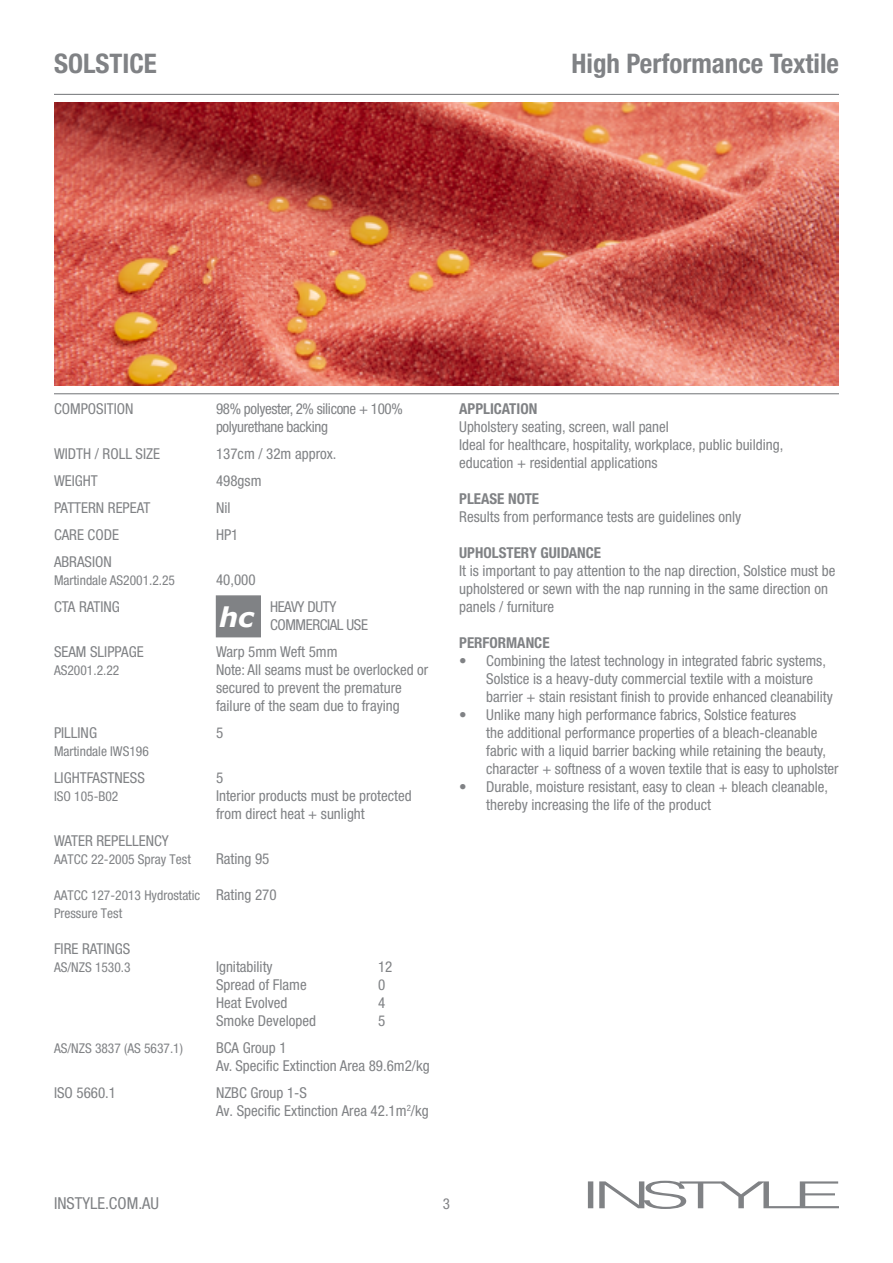
<style>
.page{position:relative;width:893px;height:1263px;background:#fff}
.page>*{position:absolute;margin:0;border:0;box-sizing:border-box;transform-origin:0 0}
.t1{font:700 condensed 27px "Helvetica Neue LT Std";color:#808285}
.t2{font:italic 700 27px "Verdana";color:#fff}
.t3{font:condensed 16.5px "Helvetica Neue LT Std";color:#808285}
.t4{font:condensed 15px/18px "Helvetica Neue LT Std";color:#808285}
.t5{font:condensed 15px/18px "Helvetica Neue LT Std";letter-spacing:-.025em;color:#808285}
.t6{font:700 condensed 15px "Helvetica Neue LT Std";color:#808285}
.t7{font:condensed 15px "Helvetica Neue LT Std";color:#818285}
.t8{font:condensed 13.5px/18px "Helvetica Neue LT Std";color:#808285}
.s1{font-size:15px}
</style>
<div class="page">
<svg style="left:588px;top:1181px;width:251px;height:28px"></svg>
<hr style="left:54px;top:94px;width:785px;height:1px;background:#808285">
<hr style="left:54px;top:393px;width:785px;height:1px;background:#808285">
<div style="left:216px;top:595px;width:45px;height:42px;background:#808285"></div>
<img style="left:54px;top:103px;width:785px;height:282px">
<h1 class="t1" style="left:54px;top:47px;width:104px">SOLSTICE</h1>
<h1 class="t1" style="left:572px;top:47px;width:269px">High Performance Textile</h1>
<p class="t4" style="left:54px;top:399px;width:81px">COMPOSITION</p>
<p class="t5" style="left:216px;top:399px;width:188px">98% polyester, 2% silicone + 100% polyurethane backing</p>
<p class="t4" style="left:54px;top:444px;width:108px">WIDTH / ROLL SIZE</p>
<p class="t4" style="left:216px;top:444px;width:122px">137cm / 32m approx.</p>
<p class="t4" style="left:54px;top:471px;width:45px">WEIGHT</p>
<p class="t4" style="left:216px;top:471px;width:47px">498gsm</p>
<p class="t4" style="left:54px;top:498px;width:98px">PATTERN REPEAT</p>
<p class="t4" style="left:216px;top:498px;width:16px">Nil</p>
<p class="t4" style="left:54px;top:525px;width:67px">CARE CODE</p>
<p class="t4" style="left:216px;top:525px;width:24px">HP1</p>
<p class="t4" style="left:54px;top:552px;width:59px">ABRASION</p>
<p class="t8" style="left:54px;top:571px;width:123px">Martindale AS2001.2.25</p>
<p class="t4" style="left:216px;top:570px;width:41px">40,000</p>
<p class="t4" style="left:54px;top:597px;width:67px">CTA RATING</p>
<p class="t5" style="left:270px;top:597px;width:99px">HEAVY DUTY<br>COMMERCIAL USE</p>
<p class="t4" style="left:54px;top:642px;width:91px">SEAM SLIPPAGE</p>
<p class="t4" style="left:216px;top:642px;width:123px">Warp 5mm Weft 5mm</p>
<p class="t8" style="left:54px;top:661px;width:67px">AS2001.2.22</p>
<p class="t4" style="left:216px;top:660px;width:214px">Note: All seams must be overlocked or secured to prevent the premature failure of the seam due to fraying</p>
<p class="t4" style="left:54px;top:723px;width:45px">PILLING</p>
<p class="t4" style="left:216px;top:723px;width:9px">5</p>
<p class="t8" style="left:54px;top:742px;width:96px">Martindale IWS196</p>
<p class="t4" style="left:54px;top:768px;width:92px">LIGHTFASTNESS</p>
<p class="t4" style="left:216px;top:768px;width:9px">5</p>
<p class="t8" style="left:54px;top:787px;width:66px">ISO 105-B02</p>
<p class="t4" style="left:216px;top:786px;width:197px">Interior products must be protected from direct heat + sunlight</p>
<p class="t4" style="left:54px;top:831px;width:116px">WATER REPELLENCY</p>
<p class="t8" style="left:54px;top:850px;width:138px">AATCC 22-2005 Spray Test</p>
<p class="t4" style="left:216px;top:849px;width:55px">Rating 95</p>
<p class="t8" style="left:54px;top:886px;width:224px">AATCC 127-2013 Hydrostatic <span class="s1">Rating 270<br></span>Pressure Test</p>
<p class="t4" style="left:54px;top:939px;width:78px">FIRE RATINGS</p>
<p class="t8" style="left:54px;top:958px;width:78px">AS/NZS 1530.3</p>
<p class="t4" style="left:216px;top:957px;width:58px">Ignitability</p>
<p class="t4" style="left:378px;top:957px;width:16px">12</p>
<p class="t4" style="left:216px;top:975px;width:92px">Spread of Flame</p>
<p class="t4" style="left:378px;top:975px;width:9px">0</p>
<p class="t4" style="left:216px;top:993px;width:73px">Heat Evolved</p>
<p class="t4" style="left:378px;top:993px;width:9px">4</p>
<p class="t4" style="left:216px;top:1011px;width:101px">Smoke Developed</p>
<p class="t4" style="left:378px;top:1011px;width:9px">5</p>
<p class="t8" style="left:54px;top:1039px;width:131px">AS/NZS 3837 (AS 5637.1)</p>
<p class="t4" style="left:216px;top:1038px;width:215px">BCA Group 1<br>Av. Specific Extinction Area 89.6m2/kg</p>
<p class="t4" style="left:54px;top:1083px;width:64px">ISO 5660.1</p>
<p class="t4" style="left:216px;top:1083px;width:214px">NZBC Group 1-S<br>Av. Specific Extinction Area 42.1m<sup>2</sup>/kg</p>
<h1 class="t2" style="left:219px;top:599px;width:37px">hc</h1>
<p class="t6" style="left:459px;top:399px;width:80px">APPLICATION</p>
<p class="t4" style="left:459px;top:417px;width:325px">Upholstery seating, screen, wall panel<br>Ideal for healthcare, hospitality, workplace, public building, education + residential applications</p>
<p class="t6" style="left:459px;top:489px;width:81px">PLEASE NOTE</p>
<p class="t4" style="left:459px;top:507px;width:284px">Results from performance tests are guidelines only</p>
<p class="t6" style="left:459px;top:543px;width:143px">UPHOLSTERY GUIDANCE</p>
<p class="t4" style="left:459px;top:561px;width:378px">It is important to pay attention to the nap direction, Solstice must be upholstered or sewn with the nap running in the same direction on panels / furniture</p>
<p class="t6" style="left:459px;top:633px;width:92px">PERFORMANCE</p>
<p class="t4" style="left:486px;top:651px;width:348px;text-indent:-27px">• Combining the latest technology in integrated fabric systems,<br>Solstice is a heavy-duty commercial textile with a moisture barrier + stain resistant finish to provide enhanced cleanability</p>
<p class="t4" style="left:486px;top:705px;width:354px;text-indent:-27px">• Unlike many high performance fabrics, Solstice features<br>the additional performance properties of a bleach-cleanable fabric with a liquid barrier backing while retaining the beauty, character + softness of a woven textile that is easy to upholster</p>
<p class="t4" style="left:486px;top:777px;width:343px;text-indent:-27px">• Durable, moisture resistant, easy to clean + bleach cleanable, thereby increasing the life of the product</p>
<p class="t3" style="left:54px;top:1193px;width:107px">INSTYLE.COM.AU</p>
<p class="t7" style="left:443px;top:1195px;width:9px">3</p>
</div>
